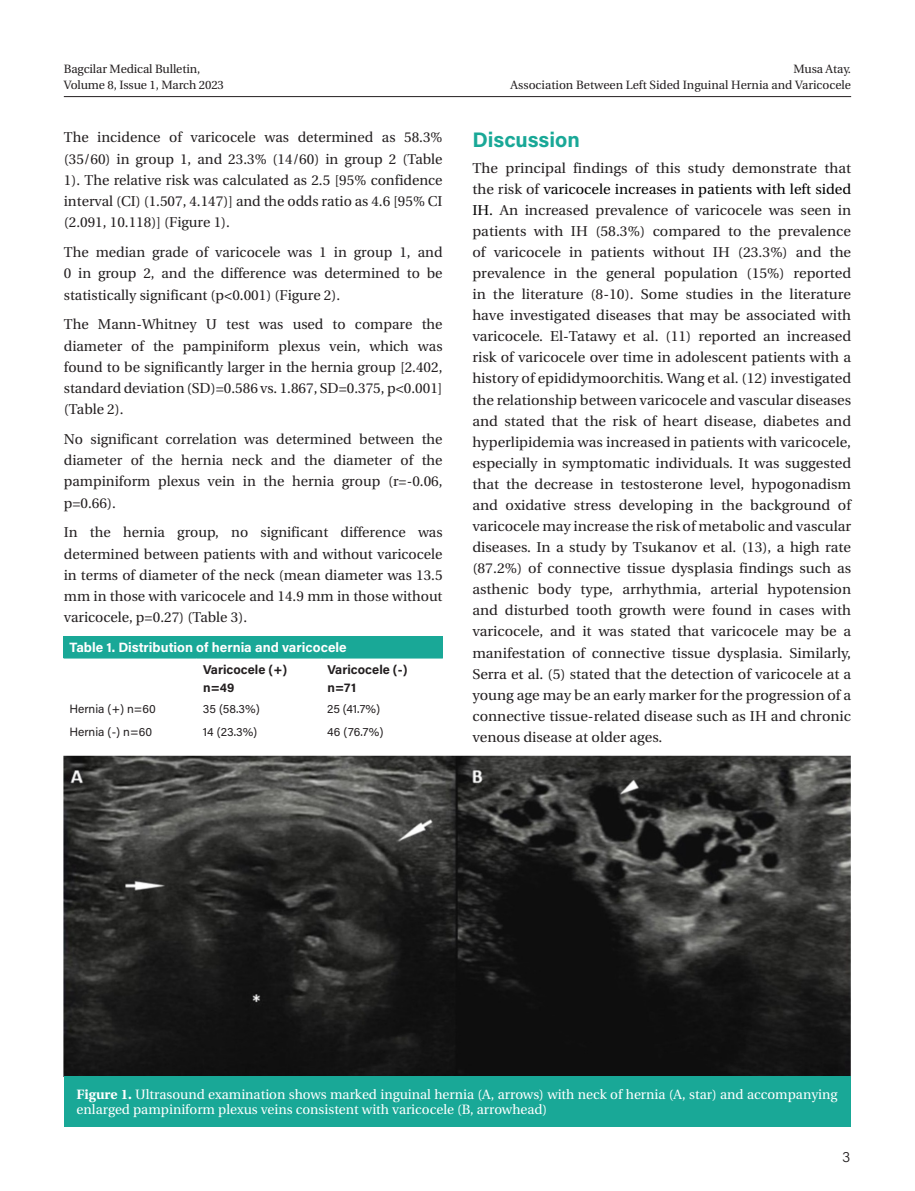
<style>
.page{position:relative;width:915px;height:1191px;background:#fff}
.page>*{position:absolute;margin:0;border:0;box-sizing:border-box;transform-origin:0 0}
.ARA_BASLIK{font:700 21px "Acumin Pro";color:#19a897}
.t1{font:300 15px "Acumin Pro";color:#231f20}
.YAZI{font:14.25px/21.1px "Utopia Medium Tr";color:#231f20;text-align:justify}
.RESİM-ALTI{font:13.5px/15px "Utopia Medium Tr";color:#fff}
.TABLO-BASI{font:700 13.5px "Acumin Pro";color:#fff}
.TABLO-ARA{font:700 12.75px "Acumin Pro";color:#231f20}
.t2{font:12px/16.5px "Utopia Medium Tr";color:#231f20;text-align:right}
.TABLO-YAZI{font:12px "Acumin Pro";color:#231f20}
.s1{color:#000}
.s2{font-family:"Utopia Bold Tr"}
</style>
<div class="page">
<hr style="left:64px;top:96px;width:786px;height:1px;background:#231f20">
<img style="left:64px;top:755px;width:786px;height:321px">
<div style="left:64px;top:1076px;width:786px;height:51px;background:#19a897"></div>
<div style="left:63px;top:636px;width:379px;height:22px;background:#19a897"></div>
<p class="t2" style="left:64px;top:60px;width:162px;text-align:left">Bagcilar Medical Bulletin,<br>Volume 8, Issue 1, March 2023</p>
<p class="YAZI" style="left:64px;top:127px;width:380px">The incidence of varicocele was determined as 58.3% (35/60) in group 1, and 23.3% (14/60) in group 2 (Table 1). The relative risk was calculated as 2.5 [95% confidence interval (CI) (1.507, 4.147)] and the odds ratio as 4.6 [95% CI (2.091, 10.118)] (Figure 1).</p>
<p class="YAZI" style="left:64px;top:242px;width:380px">The median grade of varicocele was 1 in group 1, and 0 in group 2, and the difference was determined to be statistically significant (p&lt;0.001) (Figure 2).</p>
<p class="YAZI" style="left:64px;top:314px;width:380px">The Mann-Whitney U test was used to compare the diameter of the pampiniform plexus vein, which was found to be significantly larger in the hernia group [2.402, standard deviation (SD)=0.586 vs. 1.867, SD=0.375, p&lt;0.001] (Table 2).</p>
<p class="YAZI" style="left:64px;top:428px;width:380px">No significant correlation was determined between the diameter of the hernia neck and the diameter of the pampiniform plexus vein in the hernia group (r=-0.06, p=0.66).</p>
<p class="YAZI" style="left:64px;top:522px;width:380px">In the hernia group, no significant difference was determined between patients with and without varicocele in terms of diameter of the neck (mean diameter was 13.5 mm in those with varicocele and 14.9 mm in those without varicocele, p=0.27) (Table 3).</p>
<p class="TABLO-BASI" style="left:69px;top:638px;width:278px">Table 1. Distribution of hernia and varicocele</p>
<p class="TABLO-ARA" style="left:203px;top:660px;width:85px">Varicocele (+)</p>
<p class="TABLO-ARA" style="left:203px;top:678px;width:33px">n=49</p>
<p class="TABLO-ARA" style="left:327px;top:660px;width:81px">Varicocele (-)</p>
<p class="TABLO-ARA" style="left:327px;top:678px;width:30px">n=71</p>
<p class="TABLO-YAZI" style="left:69px;top:700px;width:88px">Hernia (+) n=60</p>
<p class="TABLO-YAZI" style="left:203px;top:700px;width:58px">35 (58.3%)</p>
<p class="TABLO-YAZI" style="left:327px;top:700px;width:55px">25 (41.7%)</p>
<p class="TABLO-YAZI" style="left:69px;top:723px;width:84px">Hernia (-) n=60</p>
<p class="TABLO-YAZI" style="left:203px;top:723px;width:56px">14 (23.3%)</p>
<p class="TABLO-YAZI" style="left:327px;top:723px;width:58px">46 (76.7%)</p>
<p class="t2" style="left:510px;top:60px;width:342px">Musa Atay.<br>Association Between Left Sided Inguinal Hernia and Varicocele</p>
<p class="ARA_BASLIK" style="left:472px;top:125px;width:109px">Discussion</p>
<p class="YAZI" style="left:472px;top:157px;width:380px">The principal findings of this study demonstrate that the risk of <span class="s1">varicocele increases in patients with left sided IH.</span> An increased prevalence of varicocele was seen in patients with IH (58.3%) compared to the prevalence of varicocele in patients without IH (23.3%) and the prevalence in the general population (15%) reported in the literature (8-10). Some studies in the literature have investigated diseases that may be associated with varicocele. El-Tatawy et al. (11) reported an increased risk of varicocele over time in adolescent patients with a history of epididymoorchitis. Wang et al. (12) investigated the relationship between varicocele and vascular diseases and stated that the risk of heart disease, diabetes and hyperlipidemia was increased in patients with varicocele, especially in symptomatic individuals. It was suggested that the decrease in testosterone level, hypogonadism and oxidative stress developing in the background of varicocele may increase the risk of metabolic and vascular diseases. In a study by Tsukanov et al. (13), a high rate (87.2%) of connective tissue dysplasia findings such as asthenic body type, arrhythmia, arterial hypotension and disturbed tooth growth were found in cases with varicocele, and it was stated that varicocele may be a manifestation of connective tissue dysplasia. Similarly, Serra et al. (5) stated that the detection of varicocele at a young age may be an early marker for the progression of a connective tissue-related disease such as IH and chronic venous disease at older ages.</p>
<p class="RESİM-ALTI" style="left:77px;top:1087px;width:762px"><span class="s2">Figure 1.</span> Ultrasound examination shows marked inguinal hernia (A, arrows) with neck of hernia (A, star) and accompanying enlarged pampiniform plexus veins consistent with varicocele (B, arrowhead)</p>
<p class="t1" style="left:841px;top:1146px;width:10px">3</p>
</div>
